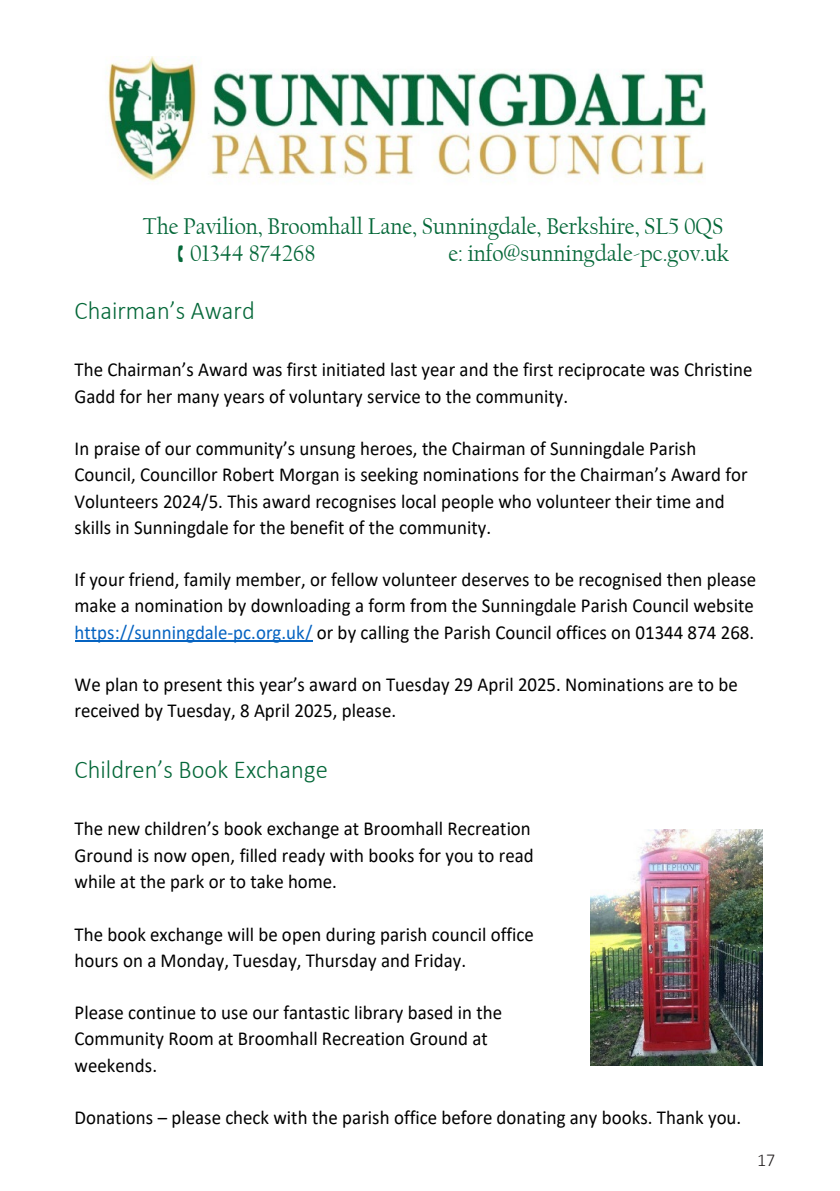
<style>
.page{position:relative;width:840px;height:1191px;background:#fff}
.page>*{position:absolute;margin:0;border:0;box-sizing:border-box;transform-origin:0 0}
.t1{font:300 25.8px "Calibri";color:#056839;scale:.95 1}
.t2{font:23.8px/27px "Californian FB";color:#056839;scale:.95 1}
.t3{font:19.8px/26.2px "Calibri";color:#000;scale:.95 1}
.t4{font:300 18px "Calibri";color:#231f20}
.s1{color:#0563c1}
</style>
<div class="page">
<hr style="left:75px;top:641px;width:237px;height:1px;background:#0563c1">
<img style="left:107px;top:57px;width:598px;height:127px">
<img style="left:590px;top:829px;width:171px;height:236px">
<p class="t2" style="left:190px;top:213px;width:562px;text-indent:-47px">The Pavilion, Broomhall Lane, Sunningdale, Berkshire, SL5 0QS<br>01344 874268</p>
<p class="t2" style="left:448px;top:240px;width:297px">e: info@sunningdale-pc.gov.uk</p>
<p class="t1" style="left:75px;top:294px;width:191px">Chairman’s Award</p>
<p class="t3" style="left:75px;top:356px;width:714px">The Chairman’s Award was first initiated last year and the first reciprocate was Christine<br>Gadd for her many years of voluntary service to the community.</p>
<p class="t3" style="left:74px;top:435px;width:709px">In praise of our community’s unsung heroes, the Chairman of Sunningdale Parish Council, Councillor Robert Morgan is seeking nominations for the Chairman’s Award for Volunteers 2024/5. This award recognises local people who volunteer their time and skills in Sunningdale for the benefit of the community.</p>
<p class="t3" style="left:74px;top:566px;width:718px">If your friend, family member, or fellow volunteer deserves to be recognised then please make a nomination by downloading a form from the Sunningdale Parish Council website <span class="s1">https://sunningdale-pc.org.uk/</span> or by calling the Parish Council offices on 01344 874 268.</p>
<p class="t3" style="left:75px;top:671px;width:699px">We plan to present this year’s award on Tuesday 29 April 2025. Nominations are to be received by Tuesday, 8 April 2025, please.</p>
<p class="t1" style="left:75px;top:753px;width:268px">Children’s Book Exchange</p>
<p class="t3" style="left:75px;top:815px;width:484px">The new children’s book exchange at Broomhall Recreation<br>Ground is now open, filled ready with books for you to read while at the park or to take home.</p>
<p class="t3" style="left:75px;top:920px;width:484px">The book exchange will be open during parish council office hours on a Monday, Tuesday, Thursday and Friday.</p>
<p class="t3" style="left:75px;top:999px;width:451px">Please continue to use our fantastic library based in the<br>Community Room at Broomhall Recreation Ground at weekends.</p>
<p class="t3" style="left:75px;top:1104px;width:703px">Donations – please check with the parish office before donating any books. Thank you.</p>
<p class="t4" style="left:756px;top:1148px;width:20px">17</p>
</div>
